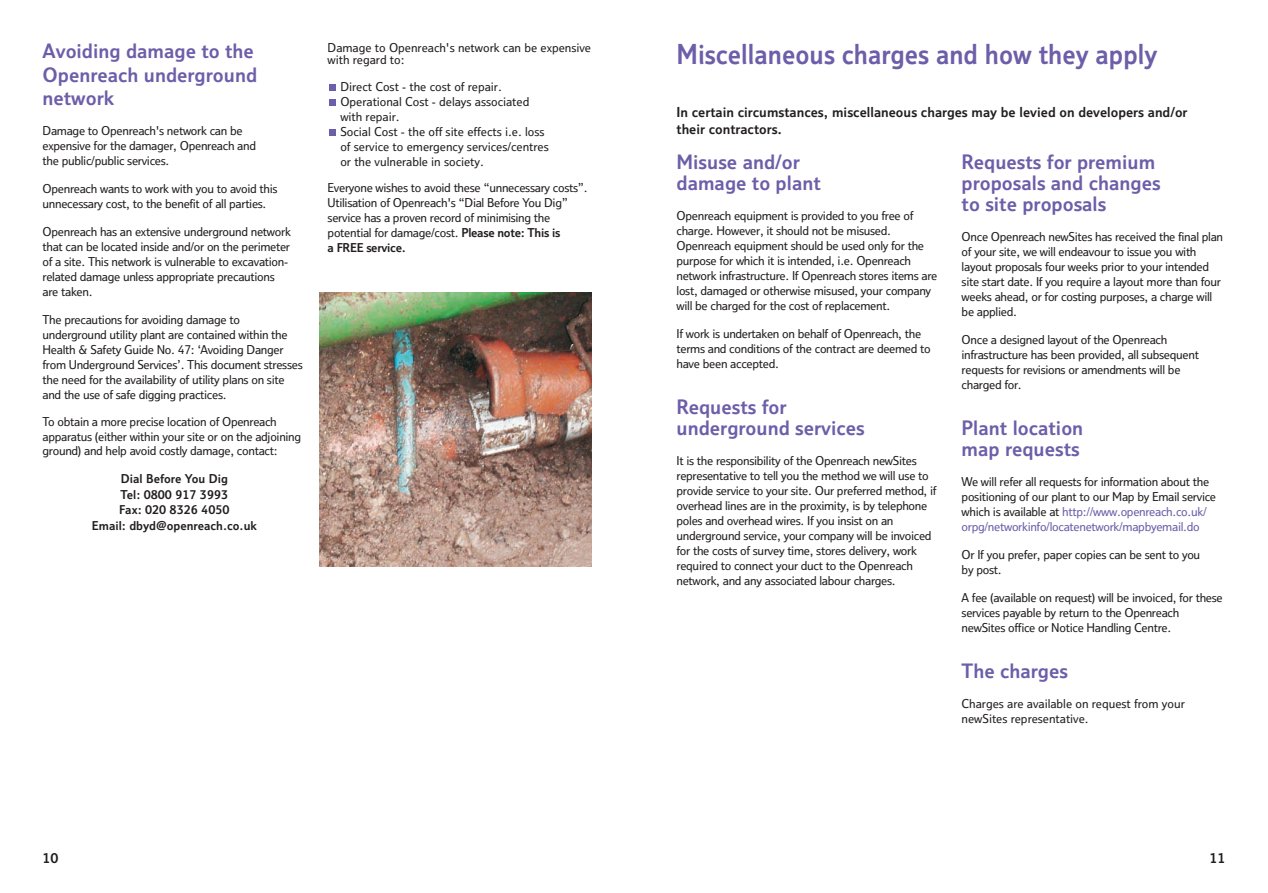
<style>
.page{position:relative;width:1268px;height:893px;background:#fff}
.page>*{position:absolute;margin:0;border:0;box-sizing:border-box;transform-origin:0 0}
.t1{font:27px "BT Bold";color:#6d5ea9;scale:.93 1}
.t2{font:19.5px/21px "BT Bold";color:#6d5ea9}
.t3{font:13.5px/16.5px "BT Bold";color:#231f20}
.t4{font:12px/15px "BT Medium";letter-spacing:-.025em;color:#231f20}
.t5{font:12px/15px "BT Medium";color:#231f20}
.t6{font:12px/15.8px "BT Bold";color:#231f20;text-align:center}
.t7{font:12px "BT Bold";letter-spacing:-.025em;color:#231f20}
.s1{font-family:"BT Bold"}
.s2{color:#6d5ea9}
</style>
<div class="page">
<div style="left:329px;top:129px;width:7px;height:7px;background:#6d5ea9"></div>
<div style="left:329px;top:99px;width:7px;height:7px;background:#6d5ea9"></div>
<div style="left:329px;top:84px;width:7px;height:7px;background:#6d5ea9"></div>
<img style="left:319px;top:292px;width:272px;height:275px">
<h2 class="t2" style="left:43px;top:41px;width:216px;line-height:23.5px">Avoiding damage to the<br>Openreach underground network</h2>
<p class="t4" style="left:43px;top:125px;width:215px">Damage to Openreach's network can be expensive for the damager, Openreach and the public/public services.</p>
<p class="t4" style="left:43px;top:183px;width:236px">Openreach wants to work with you to avoid this unnecessary cost, to the benefit of all parties.</p>
<p class="t4" style="left:43px;top:225px;width:250px">Openreach has an extensive underground network that can be located inside and/or on the perimeter of a site. This network is vulnerable to excavation&shy;related damage unless appropriate precautions are taken.</p>
<p class="t4" style="left:43px;top:313px;width:261px">The precautions for avoiding damage to underground utility plant are contained within the Health &amp; Safety Guide No. 47: ‘Avoiding Danger from Underground Services’. This document stresses the need for the availability of utility plans on site and the use of safe digging practices.</p>
<p class="t4" style="left:43px;top:416px;width:260px;line-height:14.5px">To obtain a more precise location of Openreach apparatus (either within your site or on the adjoining ground) and help avoid costly damage, contact:</p>
<p class="t6" style="left:92px;top:472px;width:166px">Dial Before You Dig<br>Tel: 0800 917 3993<br>Fax: 020 8326 4050<br>Email: dbyd@openreach.co.uk</p>
<p class="t5" style="left:327px;top:43px;width:265px;line-height:12px">Damage to Openreach's network can be expensive with regard to:</p>
<p class="t5" style="left:340px;top:81px;width:210px">Direct Cost - the cost of repair.<br>Operational Cost - delays associated with repair.<br>Social Cost - the off site effects i.e. loss of service to emergency services/centres or the vulnerable in society.</p>
<p class="t4" style="left:327px;top:181px;width:261px">Everyone wishes to avoid these “unnecessary costs”.<br>Utilisation of Openreach's “Dial Before You Dig” service has a proven record of minimising the potential for damage/cost. <span class="s1">Please note: This is</span></p>
<p class="t7" style="left:327px;top:243px;width:80px">a FREE service.</p>
<h1 class="t1" style="left:676px;top:44px;width:518px">Miscellaneous charges and how they apply</h1>
<p class="t3" style="left:676px;top:105px;width:512px">In certain circumstances, miscellaneous charges may be levied on developers and/or their contractors.</p>
<h2 class="t2" style="left:676px;top:153px;width:146px">Misuse and/or damage to plant</h2>
<p class="t4" style="left:676px;top:209px;width:262px">Openreach equipment is provided to you free of charge. However, it should not be misused.<br>Openreach equipment should be used only for the purpose for which it is intended, i.e. Openreach network infrastructure. If Openreach stores items are lost, damaged or otherwise misused, your company will be charged for the cost of replacement.</p>
<p class="t4" style="left:676px;top:327px;width:255px">If work is undertaken on behalf of Openreach, the terms and conditions of the contract are deemed to have been accepted.</p>
<h2 class="t2" style="left:676px;top:398px;width:190px">Requests for underground services</h2>
<p class="t4" style="left:676px;top:454px;width:261px">It is the responsibility of the Openreach newSites representative to tell you the method we will use to provide service to your site. Our preferred method, if overhead lines are in the proximity, is by telephone poles and overhead wires. If you insist on an underground service, your company will be invoiced for the costs of survey time, stores delivery, work required to connect your duct to the Openreach network, and any associated labour charges.</p>
<h2 class="t2" style="left:961px;top:153px;width:200px">Requests for premium proposals and changes to site proposals</h2>
<p class="t4" style="left:961px;top:230px;width:263px">Once Openreach newSites has received the final plan of your site, we will endeavour to issue you with layout proposals four weeks prior to your intended site start date. If you require a layout more than four weeks ahead, or for costing purposes, a charge will be applied.</p>
<p class="t4" style="left:961px;top:333px;width:239px">Once a designed layout of the Openreach infrastructure has been provided, all subsequent requests for revisions or amendments will be charged for.</p>
<h2 class="t2" style="left:961px;top:419px;width:123px">Plant location map requests</h2>
<p class="t4" style="left:961px;top:475px;width:256px">We will refer all requests for information about the positioning of our plant to our Map by Email service which is available at <span class="s2">http://www.openreach.co.uk/ orpg/networkinfo/locatenetwork/mapbyemail.do</span></p>
<p class="t4" style="left:961px;top:548px;width:240px">Or If you prefer, paper copies can be sent to you by post.</p>
<p class="t4" style="left:961px;top:591px;width:262px">A fee (available on request) will be invoiced, for these services payable by return to the Openreach newSites office or Notice Handling Centre.</p>
<h2 class="t2" style="left:961px;top:662px;width:108px">The charges</h2>
<p class="t5" style="left:961px;top:697px;width:224px">Charges are available on request from your newSites representative.</p>
<p class="t3" style="left:43px;top:851px;width:17px">10</p>
<p class="t3" style="left:1209px;top:851px;width:17px">11</p>
</div>
